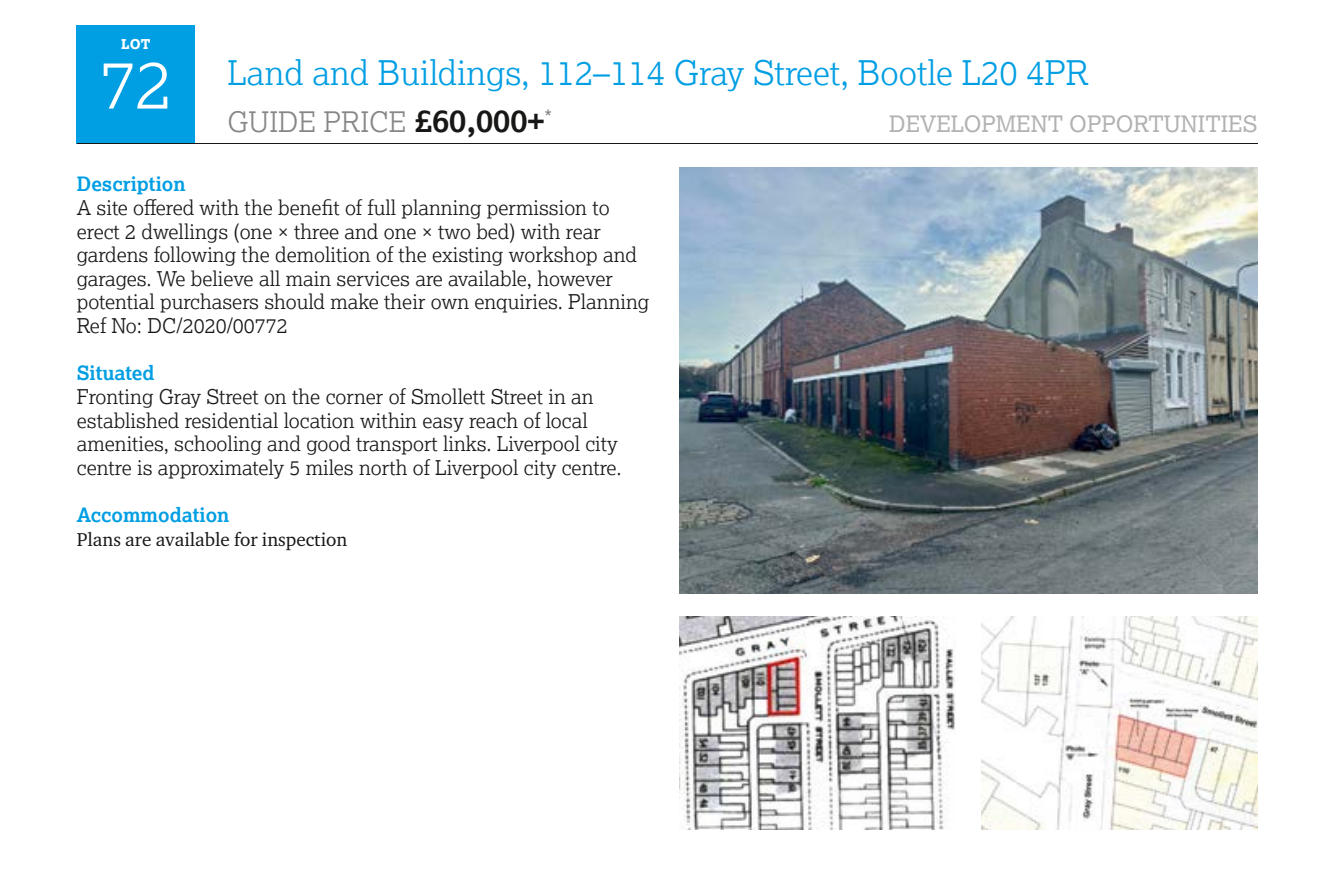
<style>
.page{position:relative;width:1337px;height:887px;background:#fff}
.page>*{position:absolute;margin:0;border:0;box-sizing:border-box;transform-origin:0 0}
.t1{font:300 67.5px "Lexia";color:#fff}
.t2{font:300 33.75px "Lexia";color:#009ee3}
.t3{font:300 28.12px "Lexia";color:#868786}
.t4{font:22.5px "Lexia";color:#b1b2b3}
.t5{font:300 20.25px/23.6px "Lexia";color:#181716}
.t6{font:700 19.8px "Lexia";color:#009ee3}
.t7{font:19.12px "Charter ITC Pro";color:#181716}
.t8{font:800 13.5px "Lexia";color:#fff}
.s1{font-weight:700;font-size:31.5px;color:#181716}
</style>
<div class="page">
<div style="left:77px;top:26px;width:118px;height:118px;background:#009ee3"></div>
<hr style="left:77px;top:143px;width:1180px;height:1px;background:#181716">
<img style="left:679px;top:616px;width:276px;height:213px">
<img style="left:981px;top:616px;width:276px;height:213px">
<img style="left:679px;top:168px;width:578px;height:425px">
<p class="t8" style="left:121px;top:36px;width:31px">LOT</p>
<h1 class="t1" style="left:100px;top:41px;width:74px">72</h1>
<h2 class="t2" style="left:227px;top:51px;width:863px">Land and Buildings, 112–114 Gray Street, Bootle L20 4PR</h2>
<h3 class="t3" style="left:227px;top:104px;width:326px">GUIDE PRICE <span class="s1">£60,000+</span><sup>*</sup></h3>
<p class="t4" style="left:889px;top:110px;width:369px">DEVELOPMENT OPPORTUNITIES</p>
<p class="t6" style="left:77px;top:172px;width:110px">Description</p>
<p class="t5" style="left:77px;top:195px;width:574px">A site offered with the benefit of full planning permission to erect 2 dwellings (one × three and one × two bed) with rear gardens following the demolition of the existing workshop and garages. We believe all main services are available, however potential purchasers should make their own enquiries. Planning Ref No: DC/2020/00772</p>
<p class="t6" style="left:77px;top:361px;width:79px">Situated</p>
<p class="t5" style="left:77px;top:384px;width:546px">Fronting Gray Street on the corner of Smollett Street in an established residential location within easy reach of local amenities, schooling and good transport links. Liverpool city centre is approximately 5 miles north of Liverpool city centre.</p>
<p class="t6" style="left:77px;top:502px;width:154px">Accommodation</p>
<p class="t7" style="left:77px;top:527px;width:272px">Plans are available for inspection</p>
</div>
